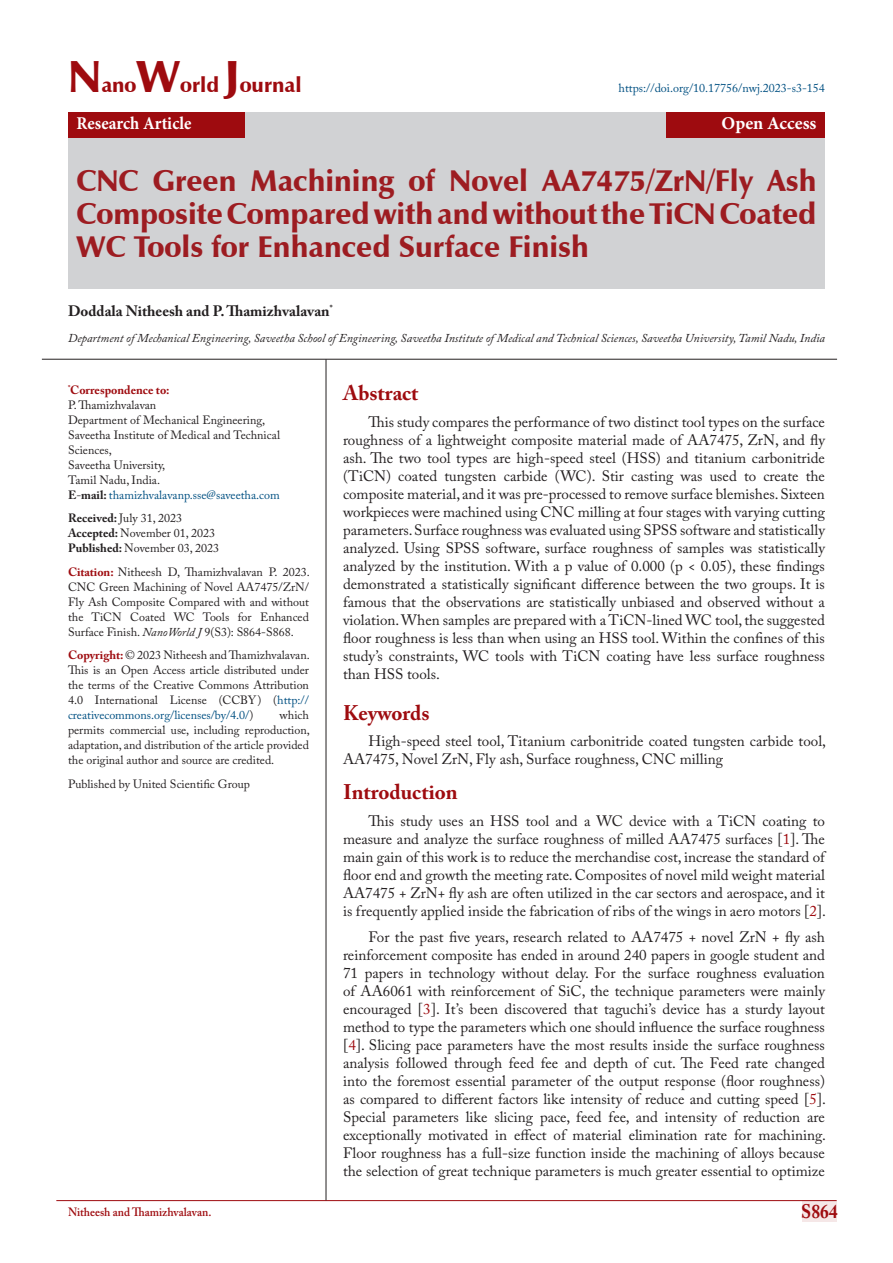
<style>
.page{position:relative;width:893px;height:1263px;background:#fff}
.page>*{position:absolute;margin:0;border:0;box-sizing:border-box;transform-origin:0 0}
.t1{font:900 30px/33px "Zapf Humanist 601 BT";color:#9d1c21;text-align:justify}
.t2{font:900 21px "Zapf Humanist 601 BT";color:#9e0b0f}
.s8{font:700 21px "Adobe Caslon Pro";color:#9e0b0f}
.Heading_01{font:700 21px "Adobe Caslon Pro";color:#9e0b0f}
.t3{font:700 19.5px "Adobe Caslon Pro";color:#9e0b0f;scale:.9 1}
.t4{font:700 18px "Minion Pro";color:#fff;scale:.93 1}
.t5{font:700 18px "Minion Pro";color:#fff}
.Para{font:15px/18px "Adobe Caslon Pro";color:#231f20;text-align:justify}
.t6{font:700 15px "Adobe Caslon Pro";color:#231f20}
.t7{font:12px/15px "Adobe Caslon Pro";color:#231f20;text-align:justify}
.t8{font:italic 12px "Adobe Caslon Pro";color:#231f20}
.t9{font:12px "Adobe Caslon Pro";color:#005082}
.t10{font:600 12px "Adobe Caslon Pro";color:#9e0b0f;scale:.95 1}
.t11{font:700 12px "Adobe Caslon Pro";color:#9e0b0f}
.s1{font-size:45px}
.s2{font-weight:700;color:#231f20}
.s3{color:#231f20}
.s4{font-weight:700}
.s5{font-weight:700;color:#9e0b0f}
.s6{font-style:italic}
.s7{color:#005082}
.s8{color:#9e0b0f}
</style>
<div class="page">
<div style="left:802px;top:1200px;width:35px;height:21px;background:#f5e7e7"></div>
<hr style="left:56px;top:1200px;width:781px;height:1px;background:#9e0b0f">
<div style="left:68px;top:112px;width:757px;height:177px;background:#d1d2d4"></div>
<div style="left:68px;top:112px;width:177px;height:26px;background:#9e0b0f"></div>
<div style="left:666px;top:112px;width:159px;height:26px;background:#9e0b0f"></div>
<hr style="left:326px;top:359px;width:1px;height:841px;background:#231f20">
<hr style="left:42px;top:359px;width:795px;height:1px;background:#231f20">
<p class="t2" style="left:68px;top:72px;width:235px"><span class="s1">N</span>ano<span class="s1">W</span>orld <span class="s1">J</span>ournal</p>
<p class="t4" style="left:77px;top:111px;width:125px">Research Article</p>
<p class="t5" style="left:721px;top:111px;width:96px">Open Access</p>
<p class="t9" style="left:619px;top:81px;width:208px">https://doi.org/10.17756/nwj.2023-s3-154</p>
<p class="t1" style="left:77px;top:165px;width:741px">CNC Green Machining of Novel AA7475/ZrN/Fly Ash Composite Compared with and without the TiCN Coated WC Tools for Enhanced Surface Finish</p>
<p class="t6" style="left:68px;top:302px;width:266px">Doddala Nitheesh and P. Thamizhvalavan<sup>*</sup></p>
<p class="t8" style="left:68px;top:331px;width:758px">Department of Mechanical Engineering, Saveetha School of Engineering, Saveetha Institute of Medical and Technical Sciences, Saveetha University, Tamil Nadu, India</p>
<p class="t11" style="left:68px;top:382px;width:103px"><sup>*</sup>Correspondence to:</p>
<p class="t7" style="left:68px;top:397px;width:90px">P. Thamizhvalavan</p>
<p class="t7" style="left:68px;top:412px;width:199px">Department of Mechanical Engineering,</p>
<p class="t7" style="left:68px;top:427px;width:214px">Saveetha Institute of Medical and Technical<br>Sciences,</p>
<p class="t7" style="left:68px;top:457px;width:99px">Saveetha University,</p>
<p class="t7" style="left:68px;top:472px;width:94px">Tamil Nadu, India.</p>
<p class="t9" style="left:68px;top:487px;width:213px"><span class="s2">E</span><span class="s3">-</span><span class="s2">mail:</span> thamizhvalavanp.sse@saveetha.com</p>
<p class="t7" style="left:68px;top:510px;width:153px;text-align:left"><span class="s4">Received:</span> July 31, 2023<br><span class="s4">Accepted:</span> November 01, 2023<br><span class="s4">Published:</span> November 03, 2023</p>
<p class="t7" style="left:68px;top:564px;width:243px"><span class="s5">Citation:</span> Nitheesh D, Thamizhvalavan P. 2023.<br>CNC Green Machining of Novel AA7475/ZrN/ Fly Ash Composite Compared with and without the TiCN Coated WC Tools for Enhanced Surface Finish. <span class="s6">NanoWorld J</span> 9(S3): S864-S868.</p>
<p class="t7" style="left:68px;top:647px;width:243px"><span class="s5">Copyright:</span> © 2023 Nitheesh and Thamizhvalavan.<br>This is an Open Access article distributed under the terms of the Creative Commons Attribution 4.0 International License (CCBY) (<span class="s7">http:// creativecommons.org/licenses/by/4.0/</span>)</p>
<p class="s8" style="left:343px;top:381px;width:77px">Abstract</p>
<p class="Para" style="left:343px;top:413px;width:483px;text-indent:26px">This study compares the performance of two distinct tool types on the surface roughness of a lightweight composite material made of AA7475, ZrN, and fly ash. The two tool types are high-speed steel (HSS) and titanium carbonitride (TiCN) coated tungsten carbide (WC). Stir casting was used to create the composite material, and it was pre-processed to remove surface blemishes. Sixteen workpieces were machined using CNC milling at four stages with varying cutting parameters. Surface roughness was evaluated using SPSS software and statistically analyzed. Using SPSS software, surface roughness of samples was statistically analyzed by the institution. With a p value of 0.000 (p &lt; 0.05), these findings demonstrated a statistically significant difference between the two groups. It is famous that the observations are statistically unbiased and observed without a violation. When samples are prepared with a TiCN-lined WC tool, the suggested floor roughness is less than when using an HSS tool. Within the confines of this study’s constraints, WC tools with TiCN coating have less surface roughness than HSS tools.</p>
<p class="s8" style="left:343px;top:700px;width:88px">Keywords</p>
<p class="Para" style="left:343px;top:732px;width:484px;text-indent:26px">High-speed steel tool, Titanium carbonitride coated tungsten carbide tool,<br>AA7475, Novel ZrN, Fly ash, Surface roughness, CNC milling</p>
<p class="Heading_01" style="left:343px;top:780px;width:116px">Introduction</p>
<p class="Para" style="left:343px;top:812px;width:484px;text-indent:26px">This study uses an HSS tool and a WC device with a TiCN coating to measure and analyze the surface roughness of milled AA7475 surfaces [<span class="s8">1</span>]. The main gain of this work is to reduce the merchandise cost, increase the standard of floor end and growth the meeting rate. Composites of novel mild weight material AA7475 + ZrN+ fly ash are often utilized in the car sectors and aerospace, and it is frequently applied inside the fabrication of ribs of the wings in aero motors [<span class="s8">2</span>].</p>
<p class="Para" style="left:343px;top:928px;width:484px;text-indent:26px">For the past five years, research related to AA7475 + novel ZrN + fly ash reinforcement composite has ended in around 240 papers in google student and 71 papers in technology without delay. For the surface roughness evaluation of AA6061 with reinforcement of SiC, the technique parameters were mainly encouraged [<span class="s8">3</span>]. It’s been discovered that taguchi’s device has a sturdy layout method to type the parameters which one should influence the surface roughness [<span class="s8">4</span>]. Slicing pace parameters have the most results inside the surface roughness analysis followed through feed fee and depth of cut. The Feed rate changed into the foremost essential parameter of the output response (floor roughness) as compared to different factors like intensity of reduce and cutting speed [<span class="s8">5</span>].<br>Special parameters like slicing pace, feed fee, and intensity of reduction are exceptionally motivated in effect of material elimination rate for machining.<br>Floor roughness has a full-size function inside the machining of alloys because the selection of great technique parameters is much greater essential to optimize</p>
<p class="t7" style="left:68px;top:707px;width:243px;text-indent:212px">which permits commercial use, including reproduction, adaptation, and distribution of the article provided the original author and source are credited.</p>
<p class="t7" style="left:68px;top:776px;width:183px">Published by United Scientific Group</p>
<p class="t10" style="left:68px;top:1204px;width:152px">Nitheesh and Thamizhvalavan.</p>
<h3 class="t3" style="left:801px;top:1200px;width:42px">S864</h3>
</div>
